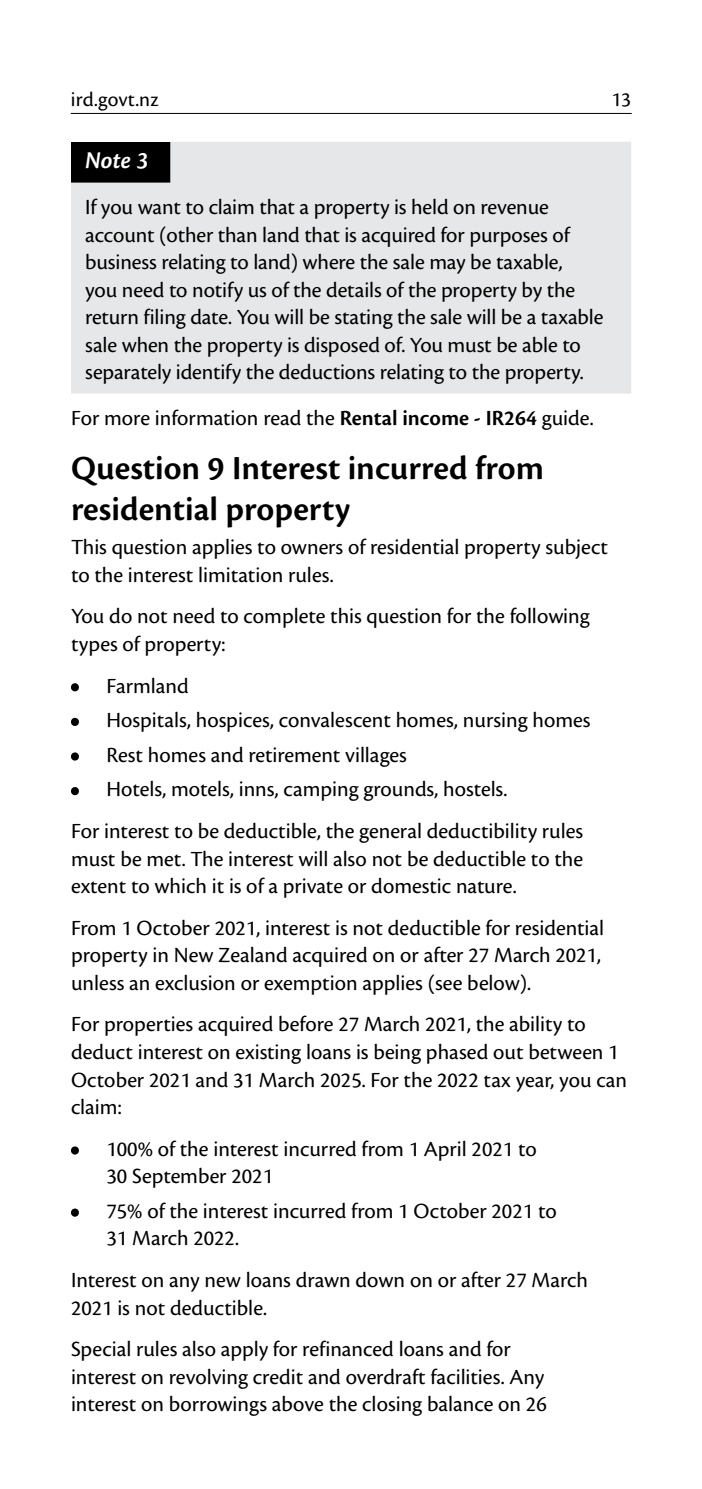
<style>
.page{position:relative;width:702px;height:1489px;background:#fff}
.page>*{position:absolute;margin:0;border:0;box-sizing:border-box;transform-origin:0 0}
.t1{font:600 35px/40px "Cronos Pro";color:#000}
.t2{font:italic 600 25px "Cronos Pro";color:#fff}
.t3{font:22.5px/27.5px "Cronos Pro";color:#000}
.t4{font:21.25px "Cronos Pro";letter-spacing:.01em;color:#000}
.s1{font-weight:600}
</style>
<div class="page">
<hr style="left:71px;top:113px;width:560px;height:1px;background:#000">
<div style="left:71px;top:142px;width:560px;height:251px;background:#e6e7e8"></div>
<p class="t4" style="left:71px;top:87px;width:89px">ird.govt.nz</p>
<p class="t4" style="left:611px;top:87px;width:21px">13</p>
<p class="t2" style="left:85px;top:146px;width:65px">Note 3</p>
<p class="t3" style="left:85px;top:194px;width:520px">If you want to claim that a property is held on revenue account (other than land that is acquired for purposes of business relating to land) where the sale may be taxable,<br>you need to notify us of the details of the property by the return filing date. You will be stating the sale will be a taxable sale when the property is disposed of. You must be able to separately identify the deductions relating to the property.</p>
<p class="t3" style="left:71px;top:404px;width:524px">For more information read the <span class="s1">Rental income - IR264</span> guide.</p>
<h1 class="t1" style="left:71px;top:449px;width:474px">Question 9 Interest incurred from residential property</h1>
<p class="t3" style="left:71px;top:533px;width:538px">This question applies to owners of residential property subject to the interest limitation rules.</p>
<p class="t3" style="left:71px;top:602px;width:520px">You do not need to complete this question for the following types of property:</p>
<p class="t3" style="left:71px;top:671px;width:119px"><span class="s1">•</span> Farmland</p>
<p class="t3" style="left:71px;top:706px;width:521px"><span class="s1">•</span> Hospitals, hospices, convalescent homes, nursing homes</p>
<p class="t3" style="left:71px;top:741px;width:337px"><span class="s1">•</span> Rest homes and retirement villages</p>
<p class="t3" style="left:71px;top:768px;width:513px;line-height:41.8px"><span class="s1">•</span> Hotels, motels, inns, camping grounds, hostels.<br>For interest to be deductible, the general deductibility rules</p>
<p class="t3" style="left:71px;top:844px;width:513px">must be met. The interest will also not be deductible to the extent to which it is of a private or domestic nature.</p>
<p class="t3" style="left:71px;top:914px;width:534px">From 1 October 2021, interest is not deductible for residential property in New Zealand acquired on or after 27 March 2021, unless an exclusion or exemption applies (see below).</p>
<p class="t3" style="left:71px;top:1010px;width:557px">For properties acquired before 27 March 2021, the ability to deduct interest on existing loans is being phased out between 1<br>October 2021 and 31 March 2025. For the 2022 tax year, you can claim:</p>
<p class="t3" style="left:106px;top:1134px;width:432px;text-indent:-35px"><span class="s1">•</span> 100% of the interest incurred from 1 April 2021 to<br>30 September 2021</p>
<p class="t3" style="left:106px;top:1197px;width:451px;text-indent:-35px"><span class="s1">•</span> 75% of the interest incurred from 1 October 2021 to<br>31 March 2022.</p>
<p class="t3" style="left:71px;top:1266px;width:518px">Interest on any new loans drawn down on or after 27 March<br>2021 is not deductible.</p>
<p class="t3" style="left:71px;top:1335px;width:477px">Special rules also apply for refinanced loans and for interest on revolving credit and overdraft facilities. Any interest on borrowings above the closing balance on 26</p>
</div>
